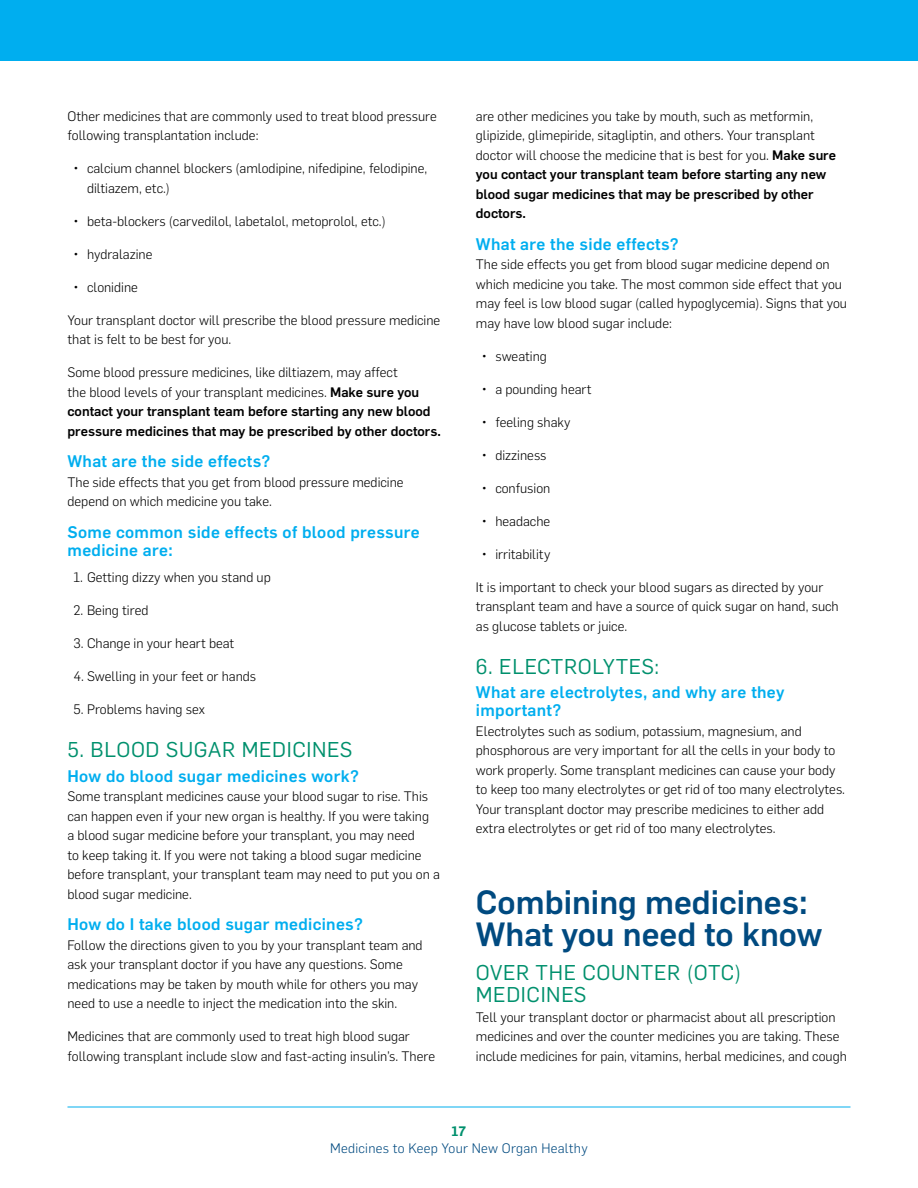
<style>
.page{position:relative;width:918px;height:1188px;background:#fff}
.page>*{position:absolute;margin:0;border:0;box-sizing:border-box;transform-origin:0 0}
.t1{font:500 33px/31.5px "Flama";color:#004a80}
.Sub_Header{font:21px/22.5px "Flama";letter-spacing:.03em;color:#00906d}
.Sub_SubHeader{font:500 16.5px/18px "Flama";letter-spacing:.02em;color:#00aeef}
.Body{font:300 13.5px/19.5px "Flama";color:#000}
.Body-2{font:500 13.5px/19.5px "Flama";color:#000}
.t2{font:300 13.5px "Flama";letter-spacing:.02em;color:#004a80}
.t3{font:600 13.5px "Flama";color:#00906d}
.s1{font-weight:300}
.s2{font-weight:500}
</style>
<div class="page">
<div style="left:0;top:0;width:918px;height:60px;background:#00aeef"></div>
<hr style="left:68px;top:1107px;width:782px;height:1px;background:#00aeef">
<p class="Body" style="left:68px;top:106px;width:371px">Other medicines that are commonly used to treat blood pressure following transplantation include:</p>
<p class="Body" style="left:87px;top:158px;width:342px;text-indent:-14px">• calcium channel blockers (amlodipine, nifedipine, felodipine, diltiazem, etc.)</p>
<p class="Body" style="left:74px;top:211px;width:314px">• beta-blockers (carvedilol, labetalol, metoprolol, etc.)</p>
<p class="Body" style="left:74px;top:244px;width:80px">• hydralazine</p>
<p class="Body" style="left:74px;top:277px;width:66px">• clonidine</p>
<p class="Body" style="left:68px;top:310px;width:374px">Your transplant doctor will prescribe the blood pressure medicine that is felt to be best for you.</p>
<p class="Body-2" style="left:68px;top:362px;width:375px"><span class="s1">Some blood pressure medicines, like diltiazem, may affect<br>the blood levels of your transplant medicines.</span> Make sure you contact your transplant team before starting any new blood pressure medicines that may be prescribed by other doctors.</p>
<p class="Sub_SubHeader" style="left:68px;top:451px;width:204px">What are the side effects?</p>
<p class="Body" style="left:68px;top:472px;width:338px">The side effects that you get from blood pressure medicine depend on which medicine you take.</p>
<p class="Sub_SubHeader" style="left:68px;top:522px;width:354px">Some common side effects of blood pressure medicine are:</p>
<p class="Body" style="left:74px;top:567px;width:199px">1. Getting dizzy when you stand up</p>
<p class="Body" style="left:74px;top:600px;width:77px">2. Being tired</p>
<p class="Body" style="left:74px;top:633px;width:162px">3. Change in your heart beat</p>
<p class="Body" style="left:74px;top:666px;width:184px">4. Swelling in your feet or hands</p>
<p class="Body" style="left:74px;top:699px;width:133px">5. Problems having sex</p>
<p class="Sub_Header" style="left:68px;top:737px;width:286px">5. BLOOD SUGAR MEDICINES</p>
<p class="Sub_SubHeader" style="left:68px;top:765px;width:293px">How do blood sugar medicines work?</p>
<p class="Body" style="left:68px;top:786px;width:374px">Some transplant medicines cause your blood sugar to rise. This can happen even if your new organ is healthy. If you were taking<br>a blood sugar medicine before your transplant, you may need<br>to keep taking it. If you were not taking a blood sugar medicine before transplant, your transplant team may need to put you on a blood sugar medicine.</p>
<p class="Sub_SubHeader" style="left:68px;top:914px;width:297px">How do I take blood sugar medicines?</p>
<p class="Body" style="left:68px;top:934px;width:357px">Follow the directions given to you by your transplant team and ask your transplant doctor if you have any questions. Some medications may be taken by mouth while for others you may need to use a needle to inject the medication into the skin.</p>
<p class="Body" style="left:68px;top:1026px;width:369px">Medicines that are commonly used to treat high blood sugar following transplant include slow and fast-acting insulin’s. There</p>
<p class="Body" style="left:476px;top:106px;width:362px">are other medicines you take by mouth, such as metformin, glipizide, glimepiride, sitagliptin, and others. Your transplant doctor will choose the medicine that is best for you. <span class="s2">Make sure you contact your transplant team before starting any new blood sugar medicines that may be prescribed by other doctors.</span></p>
<p class="Sub_SubHeader" style="left:476px;top:234px;width:204px">What are the side effects?</p>
<p class="Body" style="left:476px;top:254px;width:373px">The side effects you get from blood sugar medicine depend on which medicine you take. The most common side effect that you may feel is low blood sugar (called hypoglycemia). Signs that you may have low blood sugar include:</p>
<p class="Body" style="left:482px;top:346px;width:67px">• sweating</p>
<p class="Body" style="left:482px;top:379px;width:111px">• a pounding heart</p>
<p class="Body" style="left:482px;top:412px;width:90px">• feeling shaky</p>
<p class="Body" style="left:482px;top:445px;width:66px">• dizziness</p>
<p class="Body" style="left:482px;top:478px;width:70px">• confusion</p>
<p class="Body" style="left:482px;top:511px;width:70px">• headache</p>
<p class="Body" style="left:482px;top:544px;width:70px">• irritability</p>
<p class="Body" style="left:476px;top:577px;width:364px">It is important to check your blood sugars as directed by your transplant team and have a source of quick sugar on hand, such as glucose tablets or juice.</p>
<p class="Sub_Header" style="left:476px;top:654px;width:185px">6. ELECTROLYTES:</p>
<p class="Sub_SubHeader" style="left:476px;top:682px;width:310px">What are electrolytes, and why are they important?</p>
<p class="Body" style="left:476px;top:721px;width:371px">Electrolytes such as sodium, potassium, magnesium, and phosphorous are very important for all the cells in your body to work properly. Some transplant medicines can cause your body to keep too many electrolytes or get rid of too many electrolytes.<br>Your transplant doctor may prescribe medicines to either add extra electrolytes or get rid of too many electrolytes.</p>
<p class="t1" style="left:476px;top:884px;width:348px">Combining medicines:<br>What you need to know</p>
<p class="Sub_Header" style="left:476px;top:960px;width:267px">OVER THE COUNTER (OTC)<br>MEDICINES</p>
<p class="Body" style="left:476px;top:1006px;width:373px">Tell your transplant doctor or pharmacist about all prescription medicines and over the counter medicines you are taking. These include medicines for pain, vitamins, herbal medicines, and cough</p>
<p class="t3" style="left:452px;top:1122px;width:16px">17</p>
<p class="t2" style="left:330px;top:1139px;width:259px">Medicines to Keep Your New Organ Healthy</p>
</div>
